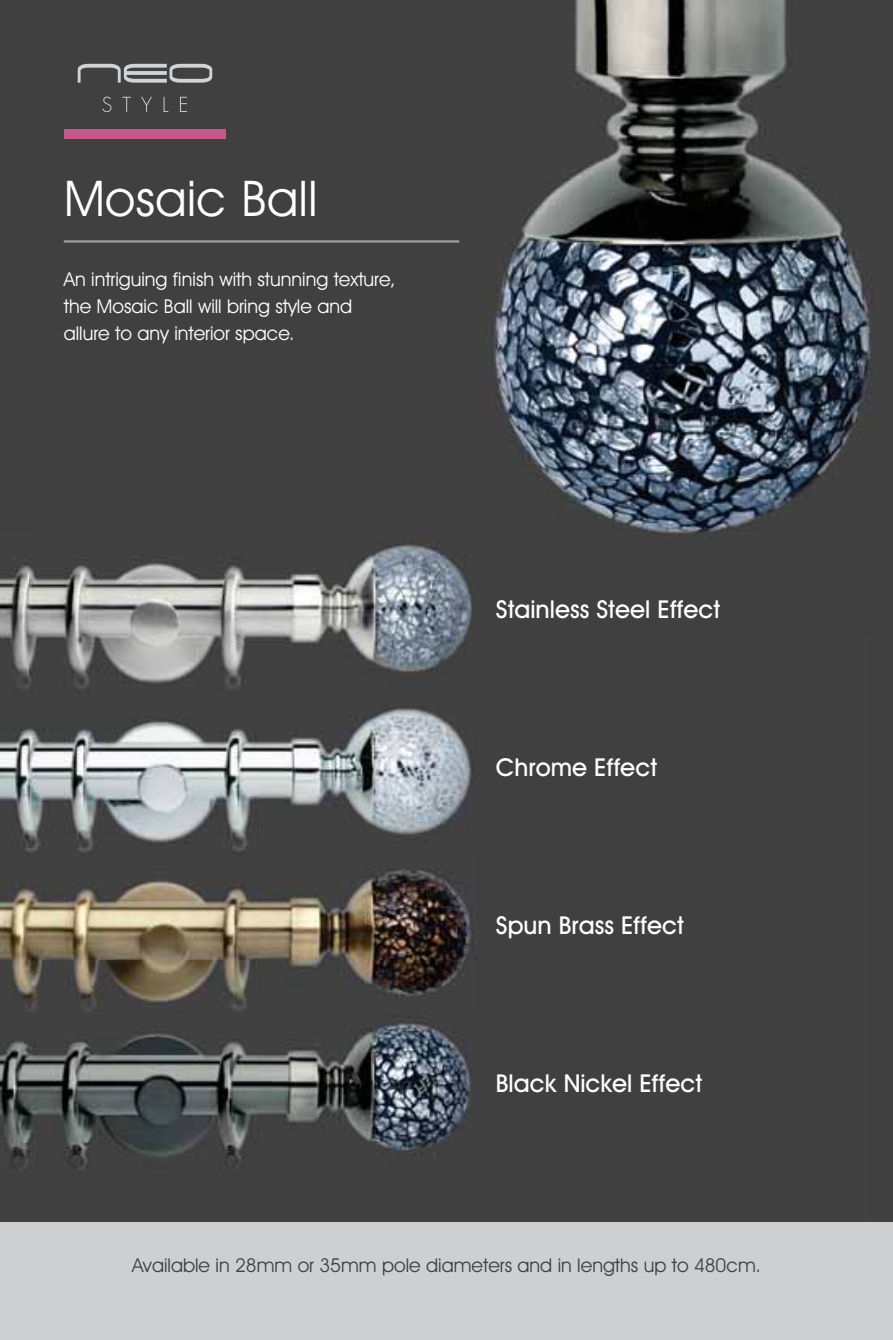
<style>
.page{position:relative;width:893px;height:1340px;background:#fff}
.page>*{position:absolute;margin:0;border:0;box-sizing:border-box;transform-origin:0 0}
.t1{font:49.5px "Avant Garde IT Cby BT";letter-spacing:.01em;color:#fff}
.t2{font:500 24.75px "Avant Garde IT Cby BT";color:#fff}
.t3{font:19.12px/27px "Avant Garde IT Cby BT";color:#fff}
.t4{font:19.12px "Avant Garde IT Cby BT";color:#404041}
</style>
<div class="page">
<div style="left:0;top:0;width:893px;height:1339px;background:#404041"></div>
<img style="left:0;top:708px;width:474px;height:144px">
<img style="left:0;top:1015px;width:471px;height:155px">
<img style="left:28px;top:542px;width:446px;height:147px">
<img style="left:0;top:565px;width:28px;height:123px">
<img style="left:459px;top:0;width:413px;height:534px">
<img style="left:459px;top:530px;width:15px;height:4px">
<div style="left:0;top:1222px;width:893px;height:117px;background:#cdcfd0"></div>
<img style="left:0;top:869px;width:471px;height:143px">
<hr style="left:64px;top:240px;width:395px;height:2px;background:#9d9fa1">
<svg style="left:78px;top:64px;width:134px;height:19px"></svg>
<svg style="left:102px;top:97px;width:85px;height:15px"></svg>
<div style="left:64px;top:129px;width:162px;height:10px;background:#c25b88"></div>
<h1 class="t1" style="left:64px;top:180px;width:255px">Mosaic Ball</h1>
<p class="t3" style="left:64px;top:268px;width:333px">An intriguing finish with stunning texture, the Mosaic Ball will bring style and allure to any interior space.</p>
<p class="t2" style="left:496px;top:600px;width:226px">Stainless Steel Effect</p>
<p class="t2" style="left:496px;top:758px;width:163px">Chrome Effect</p>
<p class="t2" style="left:496px;top:916px;width:189px">Spun Brass Effect</p>
<p class="t2" style="left:496px;top:1073px;width:208px">Black Nickel Effect</p>
<p class="t4" style="left:132px;top:1257px;width:630px">Available in 28mm or 35mm pole diameters and in lengths up to 480cm.</p>
</div>
